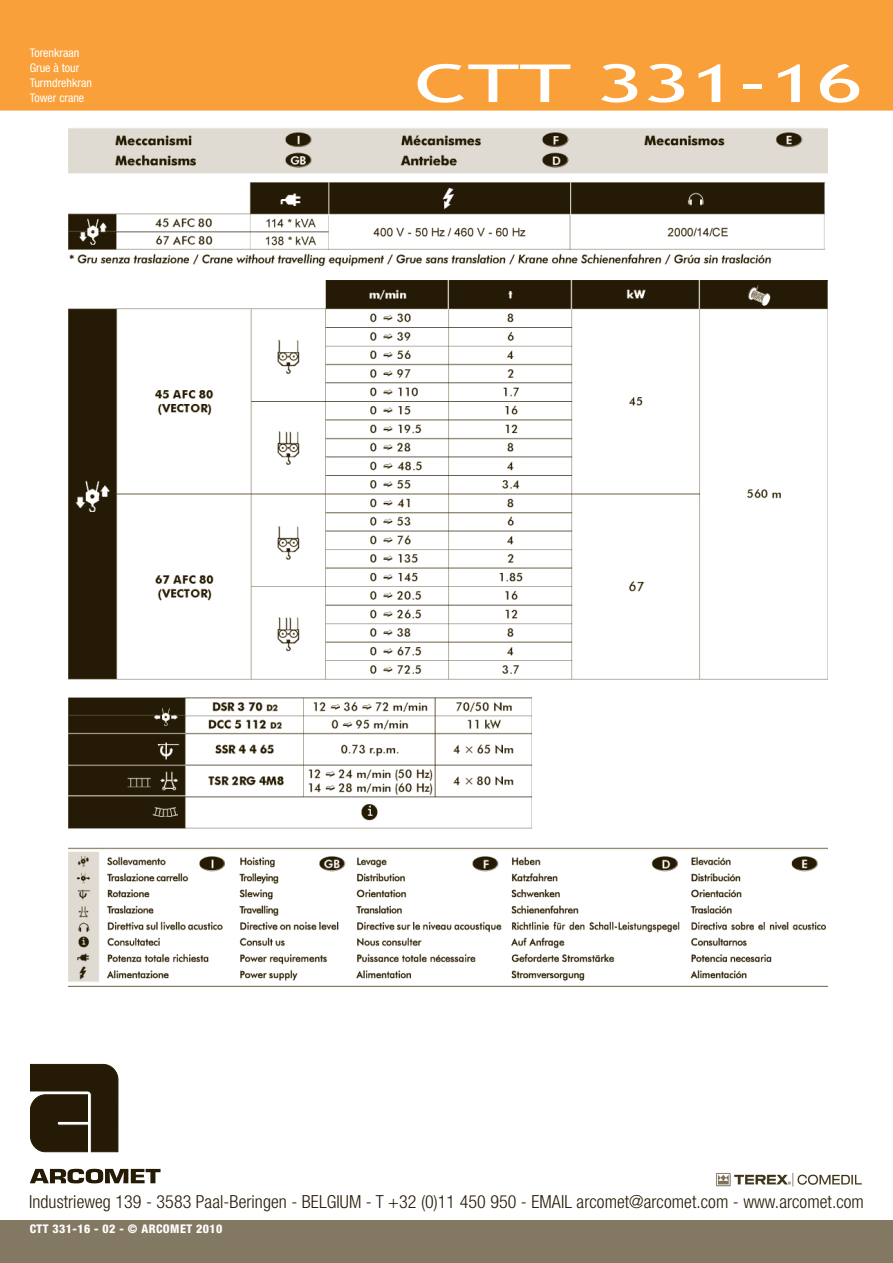
<style>
.page{position:relative;width:893px;height:1263px;background:#fff}
.page>*{position:absolute;margin:0;border:0;box-sizing:border-box;transform-origin:0 0}
.t1{font:52.5px "Trebuchet MS";color:#fff;scale:1.7 1}
.t2{font:300 condensed 18px "Helvetica Neue LT Std";letter-spacing:.005em;color:#251a05}
.t3{font:condensed 12px "Helvetica Neue LT Std";color:#fff}
.t4{font:800 condensed 12px "Helvetica Neue LT Std";letter-spacing:.035em;color:#fff}
</style>
<div class="page">
<div style="left:0;top:1220px;width:893px;height:43px;background:#837963"></div>
<div style="left:0;top:0;width:893px;height:111px;background:#f9a03a"></div>
<svg style="left:30px;top:1169px;width:131px;height:14px"></svg>
<svg style="left:30px;top:1064px;width:89px;height:89px;background:#382e1b"></svg>
<img style="left:716px;top:1172px;width:146px;height:14px">
<img style="left:68px;top:128px;width:760px;height:858px">
<p class="t3" style="left:30px;top:45px;width:51px">Torenkraan</p>
<p class="t3" style="left:30px;top:60px;width:51px">Grue à tour</p>
<p class="t3" style="left:30px;top:75px;width:64px">Turmdrehkran</p>
<p class="t3" style="left:30px;top:90px;width:56px">Tower crane</p>
<p class="t1" style="left:414px;top:53px;width:266px">ctt 331-16</p>
<p class="t2" style="left:29px;top:1191px;width:836px">Industrieweg 139 - 3583 Paal-Beringen - belgium - T +32 (0)11 450 950 - EMAIL arcomet@arcomet.com - www.arcomet.com</p>
<p class="t4" style="left:30px;top:1221px;width:194px">ctt 331-16 - 02 - © ARCOMET 2010</p>
</div>
